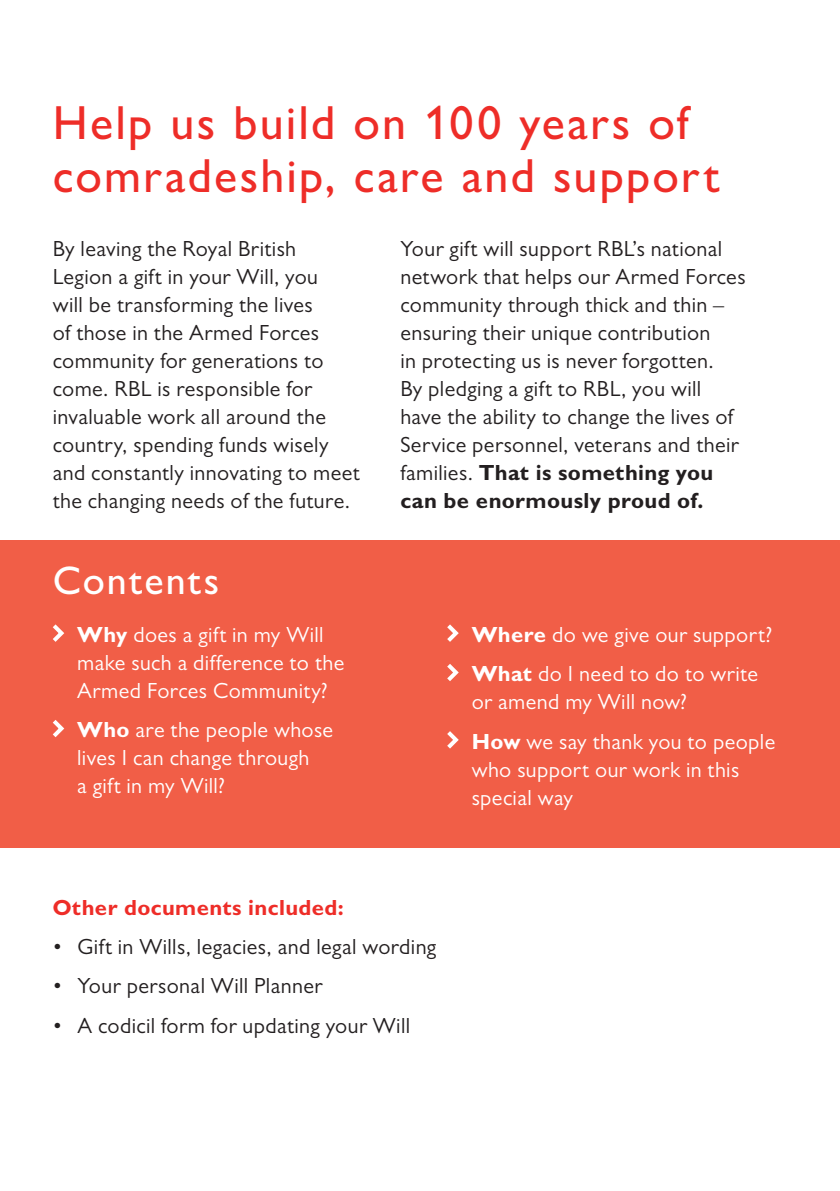
<style>
.page{position:relative;width:840px;height:1191px;background:#fff}
.page>*{position:absolute;margin:0;border:0;box-sizing:border-box;transform-origin:0 0}
.t1{font:500 48px/52.8px "Gill Sans MT Pro RBL";letter-spacing:.045em;color:#ee2d28}
.t2{font:500 40px "Gill Sans MT Pro RBL";letter-spacing:.045em;color:#fff}
.t3{font:22px/28px "Gill Sans MT Pro RBL";letter-spacing:.02em;color:#231f20}
.t4{font:22px/28px "Gill Sans MT Pro RBL";letter-spacing:.02em;color:#fff}
.t5{font:700 22px "Gill Sans MT Pro RBL";letter-spacing:.015em;color:#ee2d28}
.s1{font-weight:700}
</style>
<div class="page">
<div style="left:0;top:540px;width:839px;height:308px;background:#f15e47"></div>
<svg style="left:52px;top:624px;width:13px;height:18px"></svg>
<svg style="left:52px;top:720px;width:13px;height:18px"></svg>
<svg style="left:447px;top:624px;width:12px;height:18px"></svg>
<svg style="left:447px;top:664px;width:12px;height:17px"></svg>
<svg style="left:447px;top:731px;width:12px;height:18px"></svg>
<h1 class="t1" style="left:53px;top:96px;width:668px">Help us build on 100 years of comradeship, care and support</h1>
<p class="t3" style="left:53px;top:234px;width:308px">By leaving the Royal British<br>Legion a gift in your Will, you<br>will be transforming the lives<br>of those in the Armed Forces community for generations to come. RBL is responsible for invaluable work all around the country, spending funds wisely and constantly innovating to meet the changing needs of the future.</p>
<p class="t3" style="left:400px;top:234px;width:346px">Your gift will support RBL’s national network that helps our Armed Forces community through thick and thin – ensuring their unique contribution<br>in protecting us is never forgotten.<br>By pledging a gift to RBL, you will have the ability to change the lives of Service personnel, veterans and their families. <span class="s1">That is something you can be enormously proud of.</span></p>
<h2 class="t2" style="left:53px;top:557px;width:168px">Contents</h2>
<p class="t4" style="left:77px;top:620px;width:268px"><span class="s1">Why</span> does a gift in my Will make such a difference to the<br>Armed Forces Community?</p>
<p class="t4" style="left:77px;top:715px;width:257px"><span class="s1">Who</span> are the people whose lives I can change through<br>a gift in my Will?</p>
<p class="t4" style="left:471px;top:614px;width:302px;line-height:39.4px"><span class="s1">Where</span> do we give our support?<br><span class="s1">What</span> do I need to do to write</p>
<p class="t4" style="left:471px;top:682px;width:305px;line-height:39.4px">or amend my Will now?<br><span class="s1">How</span> we say thank you to people</p>
<p class="t4" style="left:471px;top:755px;width:269px">who support our work in this special way</p>
<p class="t5" style="left:53px;top:893px;width:292px">Other documents included:</p>
<p class="t3" style="left:53px;top:932px;width:385px">• Gift in Wills, legacies, and legal wording</p>
<p class="t3" style="left:53px;top:971px;width:271px">• Your personal Will Planner</p>
<p class="t3" style="left:53px;top:1011px;width:359px">• A codicil form for updating your Will</p>
</div>
